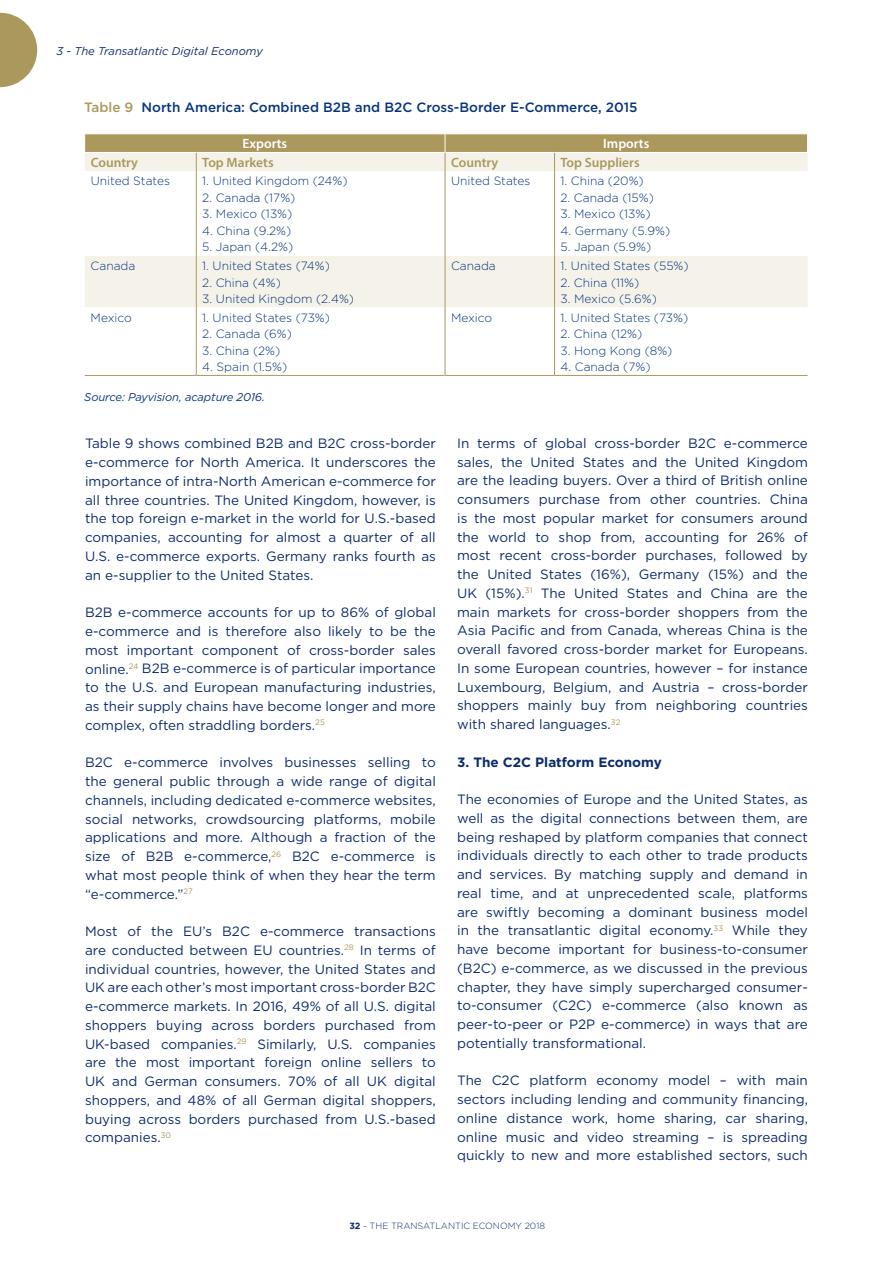
<style>
.page{position:relative;width:893px;height:1263px;background:#fff}
.page>*{position:absolute;margin:0;border:0;box-sizing:border-box;transform-origin:0 0}
.t1{font:13.5px/18.8px "Gotham HTF";color:#0d2b6d;text-align:justify}
.t2{font:500 13.5px "Gotham HTF";color:#08347b}
.t3{font:600 13.5px "Myriad Pro";color:#aa985d}
.t4{font:700 13.5px "Gotham HTF";color:#0d2b6d}
.t5{font:600 13.5px "Myriad Pro";color:#fff}
.t6{font:300 12px "Gotham HTF";color:#08347b}
.t7{font:italic 11.25px "Gotham HTF";color:#0d2b6d}
.t8{font:italic 11.25px "Gotham HTF";letter-spacing:-.01em;color:#08347b}
.t9{font:300 9px "Gotham HTF";color:#0d2b6d}
.s1{color:#aa985d}
.s2{font-weight:700}
</style>
<div class="page">
<svg style="left:0;top:13px;width:37px;height:74px"></svg>
<svg style="left:85px;top:171px;width:722px;height:204px"></svg>
<hr style="left:196px;top:171px;width:1px;height:85px;background:#aa985d">
<hr style="left:445px;top:171px;width:1px;height:85px;background:#aa985d">
<hr style="left:554px;top:171px;width:1px;height:85px;background:#aa985d">
<hr style="left:196px;top:256px;width:1px;height:51px;background:#aa985d">
<hr style="left:445px;top:256px;width:1px;height:51px;background:#aa985d">
<hr style="left:554px;top:256px;width:1px;height:51px;background:#aa985d">
<hr style="left:196px;top:307px;width:1px;height:69px;background:#aa985d">
<hr style="left:445px;top:307px;width:1px;height:69px;background:#aa985d">
<hr style="left:554px;top:307px;width:1px;height:69px;background:#aa985d">
<svg style="left:85px;top:133px;width:723px;height:38px"></svg>
<hr style="left:85px;top:152px;width:111px;height:1px;background:#fff">
<hr style="left:196px;top:152px;width:249px;height:1px;background:#fff">
<hr style="left:445px;top:152px;width:110px;height:1px;background:#fff">
<hr style="left:555px;top:152px;width:252px;height:1px;background:#fff">
<hr style="left:85px;top:375px;width:111px;height:1px;background:#aa985d">
<hr style="left:197px;top:375px;width:248px;height:1px;background:#aa985d">
<hr style="left:445px;top:375px;width:109px;height:1px;background:#aa985d">
<hr style="left:555px;top:375px;width:252px;height:1px;background:#aa985d">
<p class="t7" style="left:56px;top:44px;width:208px">3 - The Transatlantic Digital Economy</p>
<p class="t2" style="left:84px;top:99px;width:555px"><span class="s1">Table 9</span> North America: Combined B2B and B2C Cross-Border E-Commerce, 2015</p>
<p class="t5" style="left:243px;top:135px;width:46px">Exports</p>
<p class="t5" style="left:603px;top:135px;width:48px">Imports</p>
<p class="t3" style="left:91px;top:154px;width:49px">Country</p>
<p class="t3" style="left:202px;top:154px;width:73px">Top Markets</p>
<p class="t3" style="left:451px;top:154px;width:49px">Country</p>
<p class="t3" style="left:560px;top:154px;width:81px">Top Suppliers</p>
<p class="t6" style="left:91px;top:175px;width:81px">United States</p>
<p class="t6" style="left:202px;top:175px;width:147px">1. United Kingdom (24%)</p>
<p class="t6" style="left:202px;top:191px;width:95px">2. Canada (17%)</p>
<p class="t6" style="left:202px;top:208px;width:92px">3. Mexico (13%)</p>
<p class="t6" style="left:202px;top:224px;width:91px">4. China (9.2%)</p>
<p class="t6" style="left:202px;top:241px;width:92px">5. Japan (4.2%)</p>
<p class="t6" style="left:451px;top:175px;width:81px">United States</p>
<p class="t6" style="left:561px;top:175px;width:85px">1. China (20%)</p>
<p class="t6" style="left:561px;top:191px;width:95px">2. Canada (15%)</p>
<p class="t6" style="left:561px;top:208px;width:92px">3. Mexico (13%)</p>
<p class="t6" style="left:561px;top:224px;width:111px">4. Germany (5.9%)</p>
<p class="t6" style="left:561px;top:241px;width:92px">5. Japan (5.9%)</p>
<p class="t6" style="left:91px;top:259px;width:46px">Canada</p>
<p class="t6" style="left:202px;top:259px;width:129px">1. United States (74%)</p>
<p class="t6" style="left:202px;top:276px;width:80px">2. China (4%)</p>
<p class="t6" style="left:202px;top:292px;width:153px">3. United Kingdom (2.4%)</p>
<p class="t6" style="left:91px;top:311px;width:43px">Mexico</p>
<p class="t6" style="left:202px;top:311px;width:129px">1. United States (73%)</p>
<p class="t6" style="left:202px;top:327px;width:91px">2. Canada (6%)</p>
<p class="t6" style="left:202px;top:344px;width:80px">3. China (2%)</p>
<p class="t6" style="left:202px;top:360px;width:87px">4. Spain (1.5%)</p>
<p class="t8" style="left:84px;top:391px;width:182px">Source: Payvision, acapture 2016.</p>
<p class="t1" style="left:85px;top:434px;width:352px">Table 9 shows combined B2B and B2C cross-border e-commerce for North America. It underscores the importance of intra-North American e-commerce for all three countries. The United Kingdom, however, is the top foreign e-market in the world for U.S.-based companies, accounting for almost a quarter of all U.S. e-commerce exports. Germany ranks fourth as an e-supplier to the United States.</p>
<p class="t1" style="left:85px;top:603px;width:352px">B2B e-commerce accounts for up to 86% of global e-commerce and is therefore also likely to be the most important component of cross-border sales online.<sup>24</sup> B2B e-commerce is of particular importance to the U.S. and European manufacturing industries, as their supply chains have become longer and more complex, often straddling borders.<sup>25</sup></p>
<p class="t1" style="left:85px;top:753px;width:352px">B2C e-commerce involves businesses selling to the general public through a wide range of digital channels, including dedicated e-commerce websites, social networks, crowdsourcing platforms, mobile applications and more. Although a fraction of the size of B2B e-commerce,<sup>26</sup> B2C e-commerce is what most people think of when they hear the term “e-commerce.”<sup>27</sup></p>
<p class="t1" style="left:85px;top:922px;width:352px">Most of the EU’s B2C e-commerce transactions are conducted between EU countries.<sup>28</sup> In terms of individual countries, however, the United States and UK are each other’s most important cross-border B2C e-commerce markets. In 2016, 49% of all U.S. digital shoppers buying across borders purchased from UK-based companies.<sup>29</sup> Similarly, U.S. companies are the most important foreign online sellers to UK and German consumers. 70% of all UK digital shoppers, and 48% of all German digital shoppers, buying across borders purchased from U.S.-based companies.<sup>30</sup></p>
<p class="t6" style="left:451px;top:259px;width:46px">Canada</p>
<p class="t6" style="left:560px;top:259px;width:130px">1. United States (55%)</p>
<p class="t6" style="left:560px;top:276px;width:80px">2. China (11%)</p>
<p class="t6" style="left:560px;top:292px;width:98px">3. Mexico (5.6%)</p>
<p class="t6" style="left:451px;top:311px;width:43px">Mexico</p>
<p class="t6" style="left:560px;top:311px;width:129px">1. United States (73%)</p>
<p class="t6" style="left:560px;top:327px;width:83px">2. China (12%)</p>
<p class="t6" style="left:560px;top:344px;width:113px">3. Hong Kong (8%)</p>
<p class="t6" style="left:560px;top:360px;width:91px">4. Canada (7%)</p>
<p class="t1" style="left:457px;top:433px;width:352px">In terms of global cross-border B2C e-commerce sales, the United States and the United Kingdom are the leading buyers. Over a third of British online consumers purchase from other countries. China is the most popular market for consumers around the world to shop from, accounting for 26% of most recent cross-border purchases, followed by the United States (16%), Germany (15%) and the UK (15%).<sup>31</sup> The United States and China are the main markets for cross-border shoppers from the Asia Pacific and from Canada, whereas China is the overall favored cross-border market for Europeans.<br>In some European countries, however – for instance Luxembourg, Belgium, and Austria – cross-border shoppers mainly buy from neighboring countries with shared languages.<sup>32</sup></p>
<p class="t4" style="left:457px;top:754px;width:206px">3. The C2C Platform Economy</p>
<p class="t1" style="left:457px;top:790px;width:352px">The economies of Europe and the United States, as well as the digital connections between them, are being reshaped by platform companies that connect individuals directly to each other to trade products and services. By matching supply and demand in real time, and at unprecedented scale, platforms are swiftly becoming a dominant business model in the transatlantic digital economy.<sup>33</sup> While they have become important for business-to-consumer (B2C) e-commerce, as we discussed in the previous chapter, they have simply supercharged consumer&shy;to-consumer (C2C) e-commerce (also known as peer-to-peer or P2P e-commerce) in ways that are potentially transformational.</p>
<p class="t1" style="left:457px;top:1071px;width:352px">The C2C platform economy model – with main sectors including lending and community financing, online distance work, home sharing, car sharing, online music and video streaming – is spreading quickly to new and more established sectors, such</p>
<p class="t9" style="left:349px;top:1220px;width:197px"><span class="s2">32</span> - THE TRANSATLANTIC ECONOMY 2018</p>
</div>
